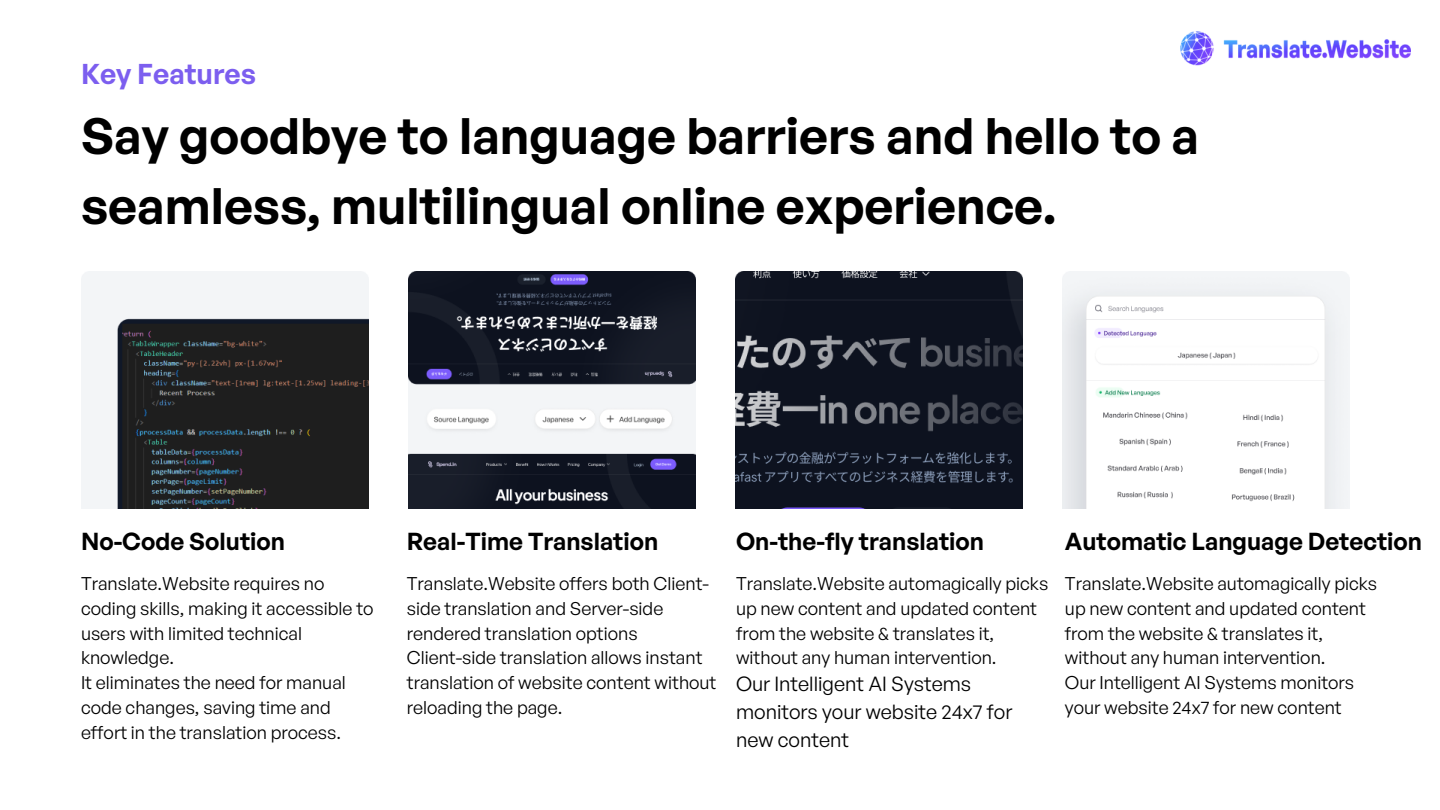
<style>
.page{position:relative;width:1440px;height:810px;background:#fff}
.page>*{position:absolute;margin:0;border:0;box-sizing:border-box;transform-origin:0 0}
.t1{font:600 50px/69.8px "General Sans";color:#000}
.t2{font:600 28px "General Sans";color:#7c5eef}
.t3{font:600 24px "General Sans";color:#000}
.t4{font:20px/27.8px "General Sans";color:#000}
.t5{font:18px/24.8px "General Sans";color:#000}
</style>
<div class="page">
<img style="left:81px;top:272px;width:1269px;height:236px">
<img style="left:1180px;top:31px;width:230px;height:35px">
<p class="t2" style="left:81px;top:56px;width:177px">Key Features</p>
<p class="t1" style="left:81px;top:100px;width:1120px">Say goodbye to language barriers and hello to a seamless, multilingual online experience.</p>
<p class="t3" style="left:81px;top:526px;width:205px">No-Code Solution</p>
<p class="t3" style="left:407px;top:526px;width:253px">Real-Time Translation</p>
<p class="t3" style="left:736px;top:526px;width:249px">On-the-fly translation</p>
<p class="t3" style="left:1065px;top:526px;width:359px">Automatic Language Detection</p>
<p class="t5" style="left:81px;top:571px;width:294px">Translate.Website requires no coding skills, making it accessible to users with limited technical knowledge.</p>
<p class="t5" style="left:81px;top:670px;width:266px">It eliminates the need for manual code changes, saving time and effort in the translation process.</p>
<p class="t5" style="left:407px;top:571px;width:304px">Translate.Website offers both Client&shy;side translation and Server-side rendered translation options</p>
<p class="t5" style="left:407px;top:645px;width:311px">Client-side translation allows instant translation of website content without reloading the page.</p>
<p class="t5" style="left:736px;top:571px;width:314px">Translate.Website automagically picks up new content and updated content from the website &amp; translates it, without any human intervention.</p>
<p class="t4" style="left:736px;top:670px;width:278px">Our Intelligent AI Systems monitors your website 24x7 for new content</p>
<p class="t5" style="left:1065px;top:571px;width:314px">Translate.Website automagically picks up new content and updated content from the website &amp; translates it, without any human intervention.</p>
<p class="t5" style="left:1065px;top:670px;width:291px">Our Intelligent AI Systems monitors your website 24x7 for new content</p>
</div>
